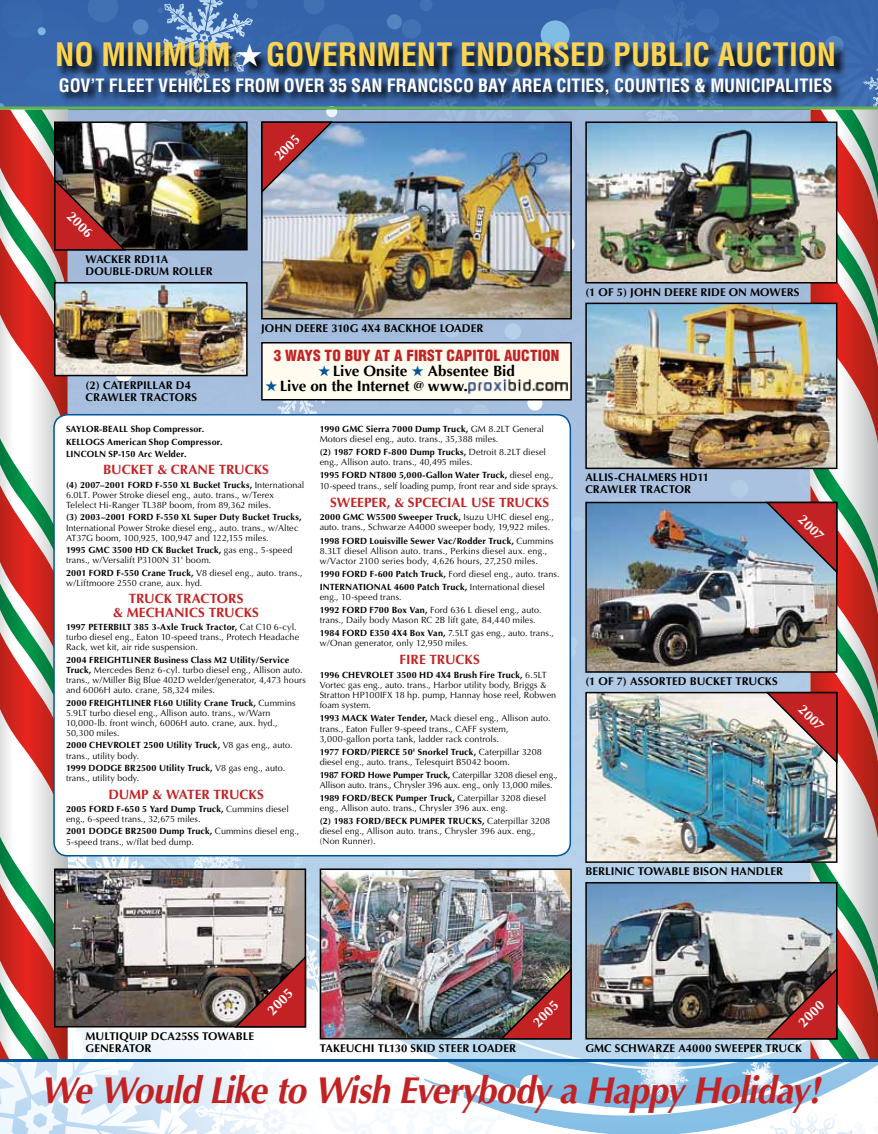
<style>
.page{position:relative;width:878px;height:1134px;background:#fff}
.page>*{position:absolute;margin:0;border:0;box-sizing:border-box;transform-origin:0 0}
.t1{font:italic 700 37.5px "Optima";letter-spacing:-.03em;color:#c32224;scale:.95 1}
.t2{font:700 condensed 31.5px "Helvetica";color:#ffd54f}
.t3{font:700 condensed 18px "Helvetica";color:#fff}
.t4{font:700 15px "Optima";letter-spacing:-.005em;color:#000}
.t5{font:900 condensed 15px "Helvetica";letter-spacing:.01em;color:#c32224}
.t6{font:700 13.5px/13.5px "Optima";color:#c32224;text-align:center}
.t7{font:700 13.5px "Optima";color:#fff}
.t8{font:700 11.25px/12px "Optima";letter-spacing:.005em;color:#000}
.t9{font:700 11.25px "Optima";letter-spacing:.025em;color:#000}
.t10{font:9px/10.2px "Optima";letter-spacing:.01em;color:#000}
.t11{font:700 9px/12.5px "Optima";letter-spacing:.015em;color:#000}
.t12{font:9px/10.2px "Optima";letter-spacing:-.015em;color:#000}
.s1{color:#fff}
.s2{color:#005498}
.s3{font-weight:700}
.s4{font-weight:400}
</style>
<div class="page">
<img style="left:0;top:0;width:878px;height:1134px">
<div style="left:54px;top:415px;width:516px;height:441px;background:#fff;border-radius:14px"></div>
<div style="left:53px;top:414px;width:518px;height:442px;border:2px solid #005498;border-radius:14px"></div>
<h2 class="t2" style="left:55px;top:35px;width:782px">NO MINIMUM <span class="s1">★</span>GOVERNMENT ENDORSED PUBLIC AUCTION</h2>
<h3 class="t3" style="left:59px;top:74px;width:775px">GOV’T FLEET VEHICLES FROM OVER 35 SAN FRANCISCO BAY AREA CITIES, COUNTIES &amp; MUNICIPALITIES</h3>
<h3 class="t7" style="left:75px;top:208px;width:32px;rotate:45deg">2006</h3>
<p class="t8" style="left:86px;top:253px;width:10px">Wack</p>
<p class="t8" style="left:118px;top:253px;width:52px">er RD11A</p>
<p class="t8" style="left:85px;top:265px;width:18px">Doubl</p>
<p class="t8" style="left:125px;top:265px;width:55px">e-Drum Roll</p>
<p class="t8" style="left:200px;top:265px;width:14px">er</p>
<p class="t8" style="left:86px;top:379px;width:58px">(2) Caterpilla</p>
<p class="t8" style="left:166px;top:379px;width:27px">r D4</p>
<p class="t9" style="left:86px;top:390px;width:77px">Crawler Tracto</p>
<p class="t8" style="left:184px;top:391px;width:14px">rs</p>
<h3 class="t7" style="left:271px;top:153px;width:32px;rotate:-45deg">2005</h3>
<p class="t8" style="left:261px;top:322px;width:138px">John Deere 310G 4x4 Back</p>
<p class="t8" style="left:412px;top:322px;width:42px">hoe Load</p>
<p class="t8" style="left:470px;top:322px;width:14px">er</p>
<h3 class="t5" style="left:274px;top:346px;width:287px">3 WAYS TO BUY AT A FIRST CAPITOL AUCTION</h3>
<h3 class="t4" style="left:318px;top:362px;width:198px"><span class="s2">★</span> Live Onsite <span class="s2">★</span> Absentee Bid</h3>
<h3 class="t4" style="left:265px;top:377px;width:204px"><span class="s2">★</span> Live on the Internet @ www.</h3>
<p class="t11" style="left:66px;top:423px;width:158px">SAYLOR-BEALL Shop Compressor.<br>KELLOGS American Shop Compressor.<br>LINCOLN SP-150 Arc Welder.</p>
<h3 class="t6" style="left:103px;top:463px;width:166px">BUCKET &amp; CRANE TRUCKS</h3>
<p class="t10" style="left:66px;top:480px;width:240px"><span class="s3">(4) 2007–2001 FORD F-550 XL Bucket Trucks,</span> International<br>6.0LT. Power Stroke diesel eng., auto. trans., w/Terex<br>Telelect Hi-Ranger TL38P boom, from 89,362 miles.</p>
<p class="t11" style="left:66px;top:511px;width:237px">(3) 2003–2001 FORD F-550 XL Super Duty Bucket Trucks,</p>
<p class="t10" style="left:66px;top:523px;width:234px">International Power Stroke diesel eng., auto. trans., w/Altec<br>AT37G boom, 100,925, 100,947 and 122,155 miles.</p>
<p class="t10" style="left:66px;top:545px;width:228px"><span class="s3">1995 GMC 3500 H D CK Bucket Truck,</span> gas eng., 5-speed trans., w/Versalift P3100N 31' boom.</p>
<p class="t10" style="left:66px;top:568px;width:238px"><span class="s3">2001 FORD F-550 Crane Truck,</span> V8 diesel eng., auto. trans., w/Liftmoore 2550 crane, aux. hyd.</p>
<h3 class="t6" style="left:113px;top:592px;width:146px">TRUCK TRACTORS<br>&amp; MECHANICS TRUCKS</h3>
<p class="t10" style="left:66px;top:622px;width:235px"><span class="s3">1997 PETERBILT 385 3-Axle Truck Tractor,</span> Cat C10 6-cyl. turbo diesel eng., Eaton 10-speed trans., Protech Headache<br>Rack, wet kit, air ride suspension.</p>
<p class="t10" style="left:66px;top:655px;width:241px"><span class="s3">2004 FRE IGHTLINER Business Class M2 Utility/Service Truck,</span> Mercedes Benz 6-cyl. turbo diesel eng., Allison auto. trans., w/Miller Big Blue 402D welder/generator, 4,473 hours and 6006H auto. crane, 58,324 miles.</p>
<p class="t10" style="left:66px;top:698px;width:231px"><span class="s3">2000 FREIGHTLINER FL60 Utility Crane Truck,</span> Cummins 5.9LT turbo diesel eng., Allison auto. trans., w/Warn 10,000-lb. front winch, 6006H auto. crane, aux. hyd., 50,300 miles.</p>
<p class="t10" style="left:66px;top:740px;width:228px"><span class="s3">2000 CHEVROLET 2500 Utility Truck,</span> V8 gas eng., auto. trans., utility body.</p>
<p class="t10" style="left:66px;top:763px;width:221px"><span class="s3">1999 DODGE BR2500 Utility Truck,</span> V8 gas eng., auto. trans., utility body.</p>
<h3 class="t6" style="left:108px;top:787px;width:156px">DUMP &amp; WATER TRUCKS</h3>
<p class="t10" style="left:66px;top:804px;width:224px"><span class="s3">2005 FORD F-650 5 Yard Dump Truck,</span> Cummins diesel eng., 6-speed trans., 32,675 miles.</p>
<p class="t10" style="left:66px;top:826px;width:235px"><span class="s3">2001 DODGE BR2500 Dump Truck,</span> Cummins diesel eng.,<br>5-speed trans., w/flat bed dump.</p>
<p class="t10" style="left:320px;top:424px;width:226px"><span class="s3">1990 GMC Sierra 7000 Dump Truck,</span> GM 8.2LT General<br>Motors diesel eng., auto. trans., 35,388 miles.</p>
<p class="t10" style="left:320px;top:447px;width:228px"><span class="s3">(2) 1987 FORD F-800 Dump Trucks,</span> Detroit 8.2LT diesel eng., Allison auto. trans., 40,495 miles.</p>
<p class="t10" style="left:320px;top:470px;width:240px"><span class="s3">1995 FORD NT800 5,000-Gallon Water Truck,</span> diesel eng.,<br>10-speed trans., self loading pump, front rear and side sprays.</p>
<h3 class="t6" style="left:330px;top:495px;width:10px">SWEE</h3>
<h3 class="t6" style="left:364px;top:495px;width:186px">PER, &amp; SPCECIAL USE TRUCKS</h3>
<p class="t10" style="left:320px;top:512px;width:236px"><span class="s3">2000 GMC W5500 Sweeper Truck,</span> Isuzu UHC diesel eng., auto. trans., Schwarze A4000 sweeper body, 19,922 miles.</p>
<p class="t10" style="left:320px;top:535px;width:235px"><span class="s3">1998 FORD Louisville Sewer Vac/Rodder Truck,</span> Cummins<br>8.3LT diesel Allison auto. trans., Perkins diesel aux. eng., w/Vactor 2100 series body, 4,626 hours, 27,250 miles.</p>
<p class="t11" style="left:320px;top:567px;width:241px;line-height:13px">1990 FORD F-600 Patch Truck, <span class="s4">Ford diesel eng., auto. trans.<br></span>INTERNATIONAL 4600 Patch Truck, <span class="s4">International diesel</span></p>
<p class="t10" style="left:320px;top:591px;width:223px;line-height:13px">eng., 10-speed trans.<br><span class="s3">1992 FORD F700 Box Van,</span> Ford 636 L diesel eng., auto.</p>
<p class="t10" style="left:320px;top:614px;width:236px;line-height:13px">trans., Daily body Mason RC 2B lift gate, 84,440 miles.<br><span class="s3">1984 FORD E350 4X4 Box Van,</span> 7.5LT gas eng., auto. trans.,</p>
<p class="t10" style="left:320px;top:638px;width:150px">w/Onan generator, only 12,950 miles.</p>
<h3 class="t6" style="left:399px;top:653px;width:81px">FIRE TRUCKS</h3>
<p class="t10" style="left:320px;top:670px;width:238px"><span class="s3">1996 CHEVROLET 3500 H D 4X4 Brush Fire Truck,</span> 6.5LT Vortec gas eng., auto. trans., Harbor utility body, Briggs &amp; Stratton HP100IFX 18 hp. pump, Hannay hose reel, Robwen foam system.</p>
<p class="t10" style="left:320px;top:713px;width:232px"><span class="s3">1993 MACK Water Tender,</span> Mack diesel eng., Allison auto. trans., Eaton Fuller 9-speed trans., CAFF system,<br>3,000-gallon porta tank, ladder rack controls.</p>
<p class="t10" style="left:320px;top:747px;width:224px"><span class="s3">1977 FORD/PIERCE 50' Snorkel Truck,</span> Caterpillar 3208 diesel eng., auto. trans., Telesquirt B5042 boom.</p>
<p class="t12" style="left:320px;top:770px;width:239px"><span class="s3">1987 FORD Howe Pumper Truck,</span> Caterpillar 3208 diesel eng.,<br>Allison auto. trans., Chrysler 396 aux. eng., only 13,000 miles.</p>
<p class="t10" style="left:320px;top:793px;width:228px"><span class="s3">1989 FORD/BECK Pumper Truck,</span> Caterpillar 3208 diesel eng., Allison auto. trans., Chrysler 396 aux. eng.</p>
<p class="t10" style="left:320px;top:816px;width:232px"><span class="s3">(2) 1983 FORD/BECK PUMPER TRUCKS,</span> Caterpillar 3208 diesel eng., Allison auto. trans., Chrysler 396 aux. eng., (Non Runner).</p>
<p class="t8" style="left:585px;top:286px;width:216px">(1 of 5) John Deere Ride On Mowers</p>
<p class="t8" style="left:585px;top:472px;width:125px">Allis-Chalmers HD11<br>Crawler Tracto</p>
<p class="t8" style="left:684px;top:484px;width:8px">r</p>
<h3 class="t7" style="left:806px;top:512px;width:32px;rotate:45deg">2007</h3>
<p class="t8" style="left:585px;top:675px;width:193px">(1 OF 7) ASSORTED BUCKET TRUCKS</p>
<h3 class="t7" style="left:806px;top:702px;width:32px;rotate:45deg">2007</h3>
<p class="t8" style="left:585px;top:865px;width:192px">BERLINIC TOWABLE BISON HANDLER</p>
<p class="t8" style="left:86px;top:1030px;width:169px">MULTIQUIP DCA25SS TOWABLE<br>GENERATOR</p>
<h3 class="t7" style="left:264px;top:1007px;width:32px;rotate:-45deg">2005</h3>
<p class="t8" style="left:320px;top:1042px;width:138px">TAKEUCH I TL130 SKID STEER</p>
<p class="t8" style="left:472px;top:1042px;width:38px">LOADER</p>
<h3 class="t7" style="left:529px;top:1019px;width:32px;rotate:-45deg">2005</h3>
<h3 class="t7" style="left:795px;top:1019px;width:32px;rotate:-45deg">2000</h3>
<p class="t8" style="left:585px;top:1042px;width:138px">GMC SCHWARZE A4000 SWEE</p>
<p class="t8" style="left:743px;top:1042px;width:60px">PER TRUCK</p>
<h1 class="t1" style="left:40px;top:1068px;width:822px">We Would Like to Wish Everybody a Happy Holiday!</h1>
</div>
